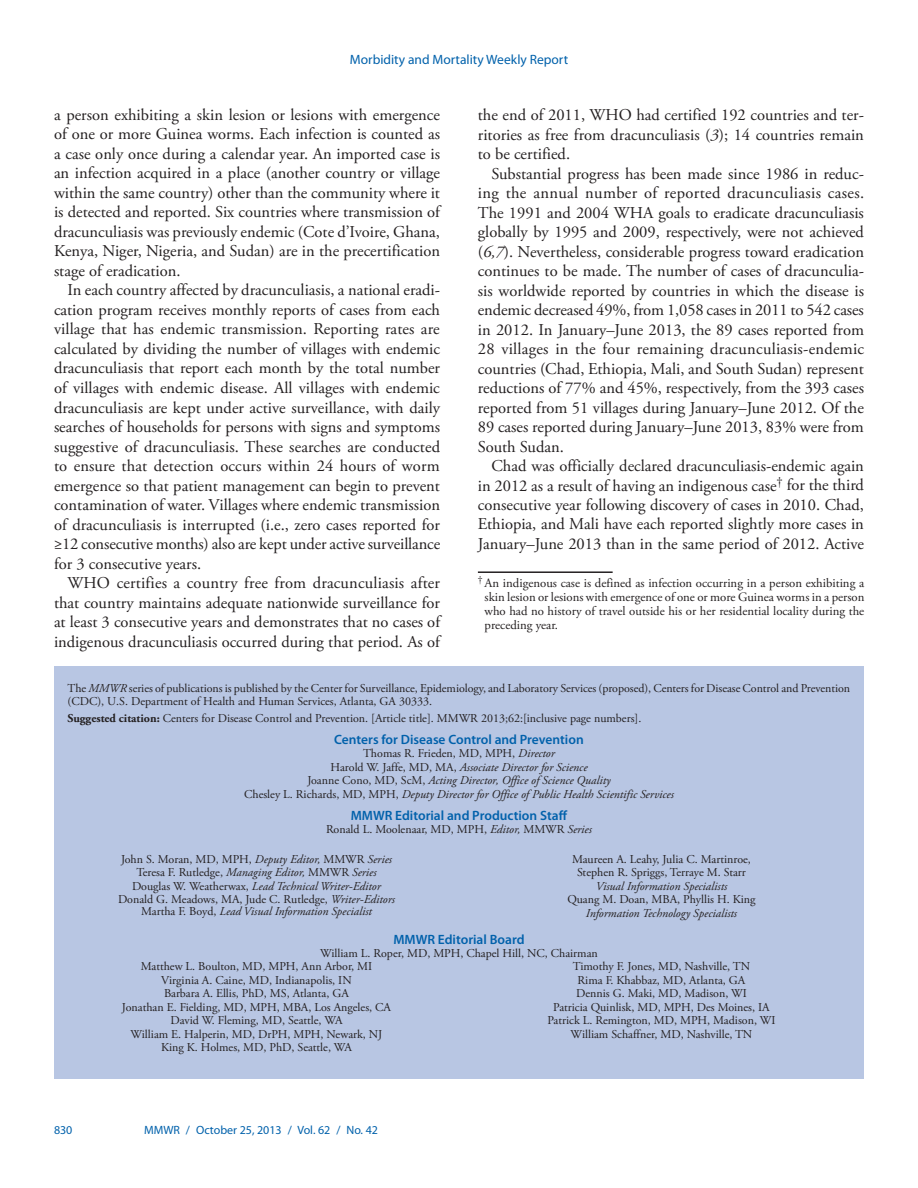
<style>
.page{position:relative;width:918px;height:1188px;background:#fff}
.page>*{position:absolute;margin:0;border:0;box-sizing:border-box;transform-origin:0 0}
.body_copy{font:16.5px/19.5px "Adobe Garamond Pro";color:#231f20;text-align:justify}
.t1{font:600 13.5px "Myriad Pro";color:#0161ab}
.t2{font:13.5px "Myriad Pro";color:#0161ab}
.footnote_w_rule_text{font:12.75px/14.2px "Adobe Garamond Pro";color:#231f20;text-align:justify}
.t3{font:12px/13.5px "Adobe Garamond Pro";color:#231f20;text-align:center}
.t4{font:italic 12px/13.5px "Adobe Garamond Pro";color:#231f20;text-align:center}
.footer_left{font:12px "Myriad Pro";color:#0161ab}
.s1{font-style:italic}
.s2{font-weight:700}
.s3{font-style:normal}
</style>
<div class="page">
<div style="left:54px;top:666px;width:810px;height:413px;background:#b8c6e3"></div>
<hr style="left:478px;top:571px;width:135px;height:2px;background:#231f20">
<p class="t2" style="left:350px;top:51px;width:220px">Morbidity and Mortality Weekly Report</p>
<p class="body_copy" style="left:54px;top:106px;width:388px">a person exhibiting a skin lesion or lesions with emergence of one or more Guinea worms. Each infection is counted as a case only once during a calendar year. An imported case is an infection acquired in a place (another country or village within the same country) other than the community where it is detected and reported. Six countries where transmission of dracunculiasis was previously endemic (Cote d’Ivoire, Ghana, Kenya, Niger, Nigeria, and Sudan) are in the precertification stage of eradication.</p>
<p class="body_copy" style="left:54px;top:281px;width:388px;text-indent:13px">In each country affected by dracunculiasis, a national eradi&shy;cation program receives monthly reports of cases from each village that has endemic transmission. Reporting rates are calculated by dividing the number of villages with endemic dracunculiasis that report each month by the total number of villages with endemic disease. All villages with endemic dracunculiasis are kept under active surveillance, with daily searches of households for persons with signs and symptoms suggestive of dracunculiasis. These searches are conducted to ensure that detection occurs within 24 hours of worm emergence so that patient management can begin to prevent contamination of water. Villages where endemic transmission of dracunculiasis is interrupted (i.e., zero cases reported for ≥12 consecutive months) also are kept under active surveillance for 3 consecutive years.</p>
<p class="body_copy" style="left:54px;top:574px;width:388px;text-indent:13px">WHO certifies a country free from dracunculiasis after that country maintains adequate nationwide surveillance for at least 3 consecutive years and demonstrates that no cases of indigenous dracunculiasis occurred during that period. As of</p>
<p class="body_copy" style="left:478px;top:106px;width:388px">the end of 2011, WHO had certified 192 countries and ter&shy;ritories as free from dracunculiasis (<span class="s1">3</span>); 14 countries remain to be certified.</p>
<p class="body_copy" style="left:478px;top:164px;width:388px;text-indent:13px">Substantial progress has been made since 1986 in reduc&shy;ing the annual number of reported dracunculiasis cases.<br>The 1991 and 2004 WHA goals to eradicate dracunculiasis globally by 1995 and 2009, respectively, were not achieved (<span class="s1">6,7</span>). Nevertheless, considerable progress toward eradication continues to be made. The number of cases of dracunculia&shy;sis worldwide reported by countries in which the disease is endemic decreased 49%, from 1,058 cases in 2011 to 542 cases in 2012. In January–June 2013, the 89 cases reported from 28 villages in the four remaining dracunculiasis-endemic countries (Chad, Ethiopia, Mali, and South Sudan) represent reductions of 77% and 45%, respectively, from the 393 cases reported from 51 villages during January–June 2012. Of the 89 cases reported during January–June 2013, 83% were from South Sudan.</p>
<p class="body_copy" style="left:478px;top:457px;width:388px;text-indent:14px">Chad was officially declared dracunculiasis-endemic again in 2012 as a result of having an indigenous case<sup>†</sup> for the third consecutive year following discovery of cases in 2010. Chad, Ethiopia, and Mali have each reported slightly more cases in January–June 2013 than in the same period of 2012. Active</p>
<p class="footnote_w_rule_text" style="left:485px;top:576px;width:381px;text-indent:-7px"><sup>†</sup> An indigenous case is defined as infection occurring in a person exhibiting a skin lesion or lesions with emergence of one or more Guinea worms in a person who had no history of travel outside his or her residential locality during the preceding year.</p>
<p class="t3" style="left:68px;top:682px;width:784px;text-align:left">The <span class="s1">MMWR</span> series of publications is published by the Center for Surveillance, Epidemiology, and Laboratory Services (proposed), Centers for Disease Control and Prevention (CDC), U.S. Department of Health and Human Services, Atlanta, GA 30333.</p>
<p class="t3" style="left:68px;top:712px;width:575px"><span class="s2">Suggested citation:</span> Centers for Disease Control and Prevention. [Article title]. MMWR 2013;62:[inclusive page numbers].</p>
<p class="t1" style="left:334px;top:731px;width:251px">Centers for Disease Control and Prevention</p>
<p class="t4" style="left:244px;top:747px;width:431px"><span class="s3">Thomas R. Frieden, MD, MPH,</span> Director<br><span class="s3">Harold W. Jaffe, MD, MA,</span> Associate Director for Science<br><span class="s3">Joanne Cono, MD, ScM,</span> Acting Director, Office of Science Quality<br><span class="s3">Chesley L. Richards, MD, MPH,</span> Deputy Director for Office of Public Health Scientific Services</p>
<p class="t1" style="left:351px;top:807px;width:218px">MMWR Editorial and Production Staff</p>
<p class="t3" style="left:326px;top:823px;width:267px">Ronald L. Moolenaar, MD, MPH, <span class="s1">Editor,</span> MMWR <span class="s1">Series</span></p>
<p class="t3" style="left:118px;top:852px;width:278px">John S. Moran, MD, MPH, <span class="s1">Deputy Editor,</span> MMWR <span class="s1">Series </span>Teresa F. Rutledge, <span class="s1">Managing Editor,</span> MMWR <span class="s1">Series </span>Douglas W. Weatherwax, <span class="s1">Lead Technical Writer-Editor </span>Donald G. Meadows, MA, Jude C. Rutledge, <span class="s1">Writer-Editors</span></p>
<p class="t4" style="left:141px;top:905px;width:232px"><span class="s3">Martha F. Boyd,</span> Lead Visual Information Specialist</p>
<p class="t3" style="left:572px;top:852px;width:180px">Maureen A. Leahy, Julia C. Martinroe,<br>Stephen R. Spriggs, Terraye M. Starr</p>
<p class="t4" style="left:596px;top:879px;width:133px">Visual Information Specialists</p>
<p class="t3" style="left:567px;top:893px;width:190px">Quang M. Doan, MBA, Phyllis H. King</p>
<p class="t4" style="left:586px;top:906px;width:153px">Information Technology Specialists</p>
<p class="t1" style="left:393px;top:931px;width:133px">MMWR Editorial Board</p>
<p class="t3" style="left:320px;top:947px;width:279px">William L. Roper, MD, MPH, Chapel Hill, NC, Chairman</p>
<p class="t3" style="left:141px;top:960px;width:233px">Matthew L. Boulton, MD, MPH, Ann Arbor, MI</p>
<p class="t3" style="left:161px;top:974px;width:192px">Virginia A. Caine, MD, Indianapolis, IN</p>
<p class="t3" style="left:164px;top:987px;width:186px">Barbara A. Ellis, PhD, MS, Atlanta, GA</p>
<p class="t3" style="left:122px;top:1001px;width:271px">Jonathan E. Fielding, MD, MPH, MBA, Los Angeles, CA</p>
<p class="t3" style="left:170px;top:1014px;width:174px">David W. Fleming, MD, Seattle, WA</p>
<p class="t3" style="left:131px;top:1028px;width:253px">William E. Halperin, MD, DrPH, MPH, Newark, NJ</p>
<p class="t3" style="left:161px;top:1041px;width:192px">King K. Holmes, MD, PhD, Seattle, WA</p>
<p class="t3" style="left:548px;top:960px;width:229px">Timothy F. Jones, MD, Nashville, TN<br>Rima F. Khabbaz, MD, Atlanta, GA<br>Dennis G. Maki, MD, Madison, WI<br>Patricia Quinlisk, MD, MPH, Des Moines, IA Patrick L. Remington, MD, MPH, Madison, WI William Schaffner, MD, Nashville, TN</p>
<p class="footer_left" style="left:54px;top:1123px;width:20px">830</p>
<p class="footer_left" style="left:144px;top:1123px;width:235px">MMWR / October 25, 2013 / Vol. 62 / No. 42</p>
</div>
